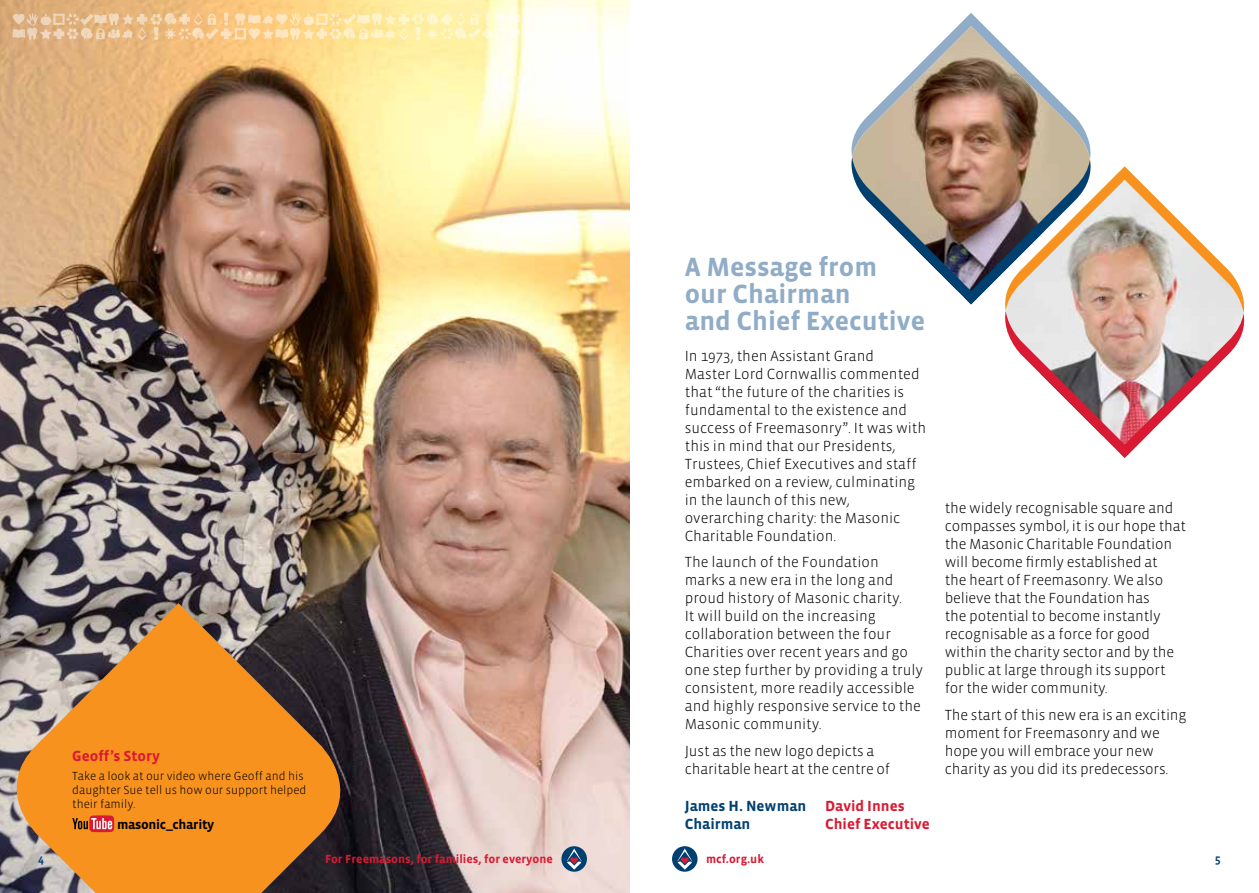
<style>
.page{position:relative;width:1259px;height:893px;background:#fff}
.page>*{position:absolute;margin:0;border:0;box-sizing:border-box;transform-origin:0 0}
.t1{font:700 27px/27px "Vista Sans";color:#90acc6}
.t2{font:300 15px/18px "Vista Sans";color:#000}
.t3{font:700 15px/18px "Vista Sans";color:#da1a32}
.t4{font:700 15px/18px "Vista Sans";color:#004071}
.t5{font:700 13.5px "Vista Sans";letter-spacing:-.02em;color:#000}
.t6{font:300 12px/14.4px "Vista Sans";color:#000}
.t7{font:700 12px "Vista Sans";color:#da1a32}
.t8{font:12px "Vista Sans Med";color:#004071}
</style>
<div class="page">
<img style="left:0;top:0;width:629px;height:893px">
<svg style="left:0;top:603px;width:365px;height:290px;background:#b77a37"></svg>
<svg style="left:13px;top:13px;width:604px;height:27px;background:#f7ddae"></svg>
<svg style="left:561px;top:846px;width:26px;height:26px"></svg>
<svg style="left:567px;top:848px;width:14px;height:22px"></svg>
<div style="left:672px;top:846px;width:25px;height:26px;background:#004071;border-radius:50%"></div>
<svg style="left:677px;top:848px;width:15px;height:22px"></svg>
<svg style="left:72px;top:815px;width:42px;height:17px"></svg>
<img style="left:851px;top:13px;width:394px;height:445px">
<p class="t3" style="left:72px;top:747px;width:89px">Geoff’s Story</p>
<p class="t6" style="left:72px;top:769px;width:236px">Take a look at our video where Geoff and his daughter Sue tell us how our support helped their family.</p>
<p class="t5" style="left:117px;top:818px;width:99px">masonic_charity</p>
<p class="t8" style="left:38px;top:853px;width:7px">4</p>
<p class="t7" style="left:325px;top:853px;width:229px">For Freemasons, for families, for everyone</p>
<h1 class="t1" style="left:685px;top:254px;width:242px">A Message from our Chairman<br>and Chief Executive</h1>
<p class="t2" style="left:685px;top:347px;width:243px">In 1973, then Assistant Grand<br>Master Lord Cornwallis commented that “the future of the charities is fundamental to the existence and success of Freemasonry”. It was with this in mind that our Presidents,<br>Trustees, Chief Executives and staff embarked on a review, culminating in the launch of this new, overarching charity: the Masonic<br>Charitable Foundation.</p>
<p class="t2" style="left:685px;top:554px;width:240px">The launch of the Foundation<br>marks a new era in the long and proud history of Masonic charity.<br>It will build on the increasing collaboration between the four<br>Charities over recent years and go one step further by providing a truly consistent, more readily accessible and highly responsive service to the<br>Masonic community.</p>
<p class="t2" style="left:685px;top:742px;width:207px">Just as the new logo depicts a charitable heart at the centre of</p>
<p class="t2" style="left:944px;top:500px;width:243px">the widely recognisable square and compasses symbol, it is our hope that the Masonic Charitable Foundation will become firmly established at<br>the heart of Freemasonry. We also believe that the Foundation has<br>the potential to become instantly recognisable as a force for good within the charity sector and by the public at large through its support for the wider community.</p>
<p class="t2" style="left:944px;top:706px;width:243px">The start of this new era is an exciting moment for Freemasonry and we hope you will embrace your new charity as you did its predecessors.</p>
<p class="t4" style="left:685px;top:797px;width:123px">James H. Newman<br>Chairman</p>
<p class="t3" style="left:825px;top:797px;width:106px">David Innes<br>Chief Executive</p>
<p class="t7" style="left:706px;top:853px;width:59px">mcf.org.uk</p>
<p class="t8" style="left:1214px;top:853px;width:7px">5</p>
</div>
